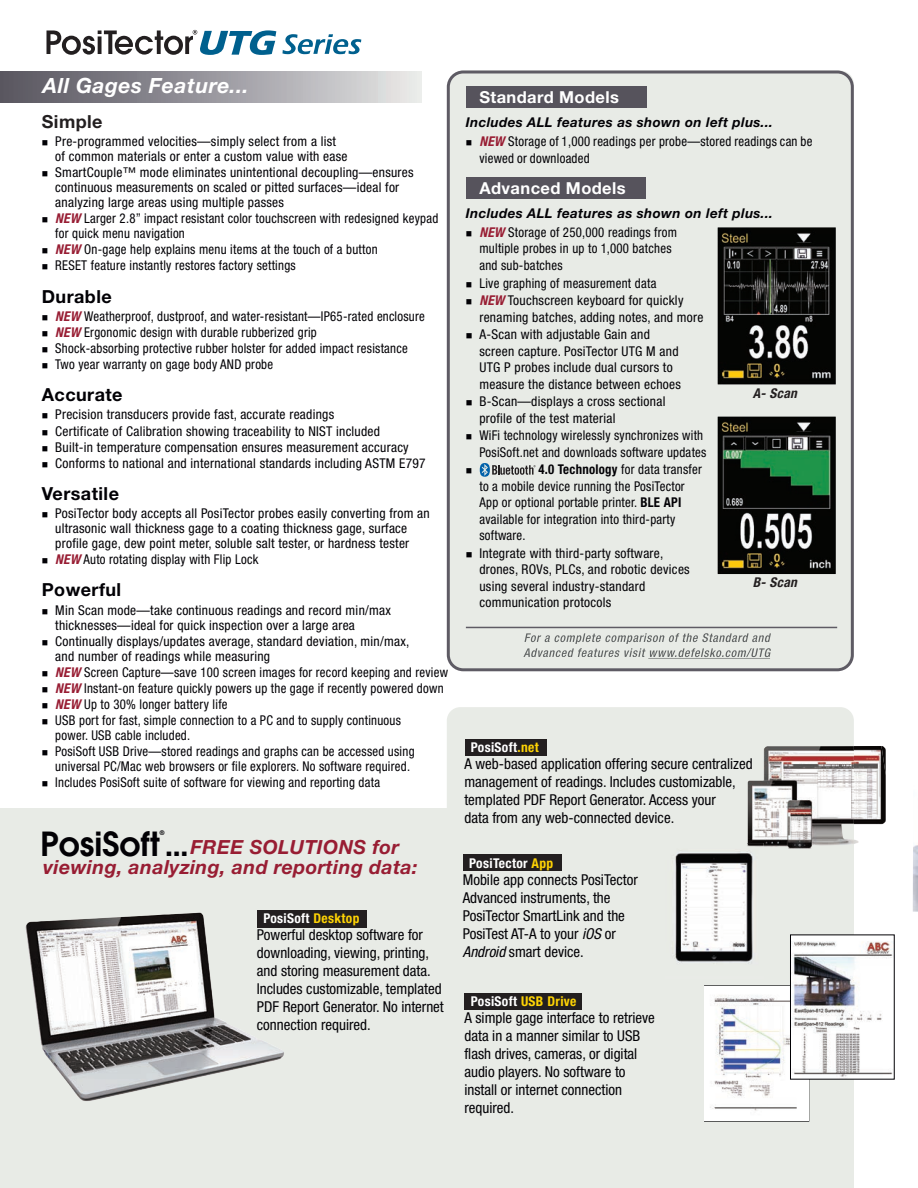
<style>
.page{position:relative;width:918px;height:1188px;background:#fff}
.page>*{position:absolute;margin:0;border:0;box-sizing:border-box;transform-origin:0 0}
.t1{font:600 33px "Avant Garde";color:#020105}
.t2{font:italic 700 21px "Helvetica Neue";letter-spacing:.025em;color:#fff}
.t3{font:italic 700 19.5px/19.5px "Helvetica Neue";letter-spacing:.02em;color:#981d33}
.t4{font:700 18px "Helvetica Neue";letter-spacing:.025em;color:#020105}
.t5{font:700 18px "Helvetica Neue";letter-spacing:.025em;color:#231f20}
.t6{font:700 16.5px "Helvetica Neue";letter-spacing:.025em;color:#fff}
.t7{font:condensed 15px/18px "Helvetica Neue";color:#020105}
.t8{font:condensed 13.5px/16.5px "Helvetica Neue";letter-spacing:.02em;color:#020105;scale:.95 1}
.t9{font:condensed 13.5px/16.5px "Helvetica Neue";letter-spacing:.02em;color:#020105}
.t10{font:italic 700 13.5px "Helvetica Neue";letter-spacing:.025em;color:#020105}
.t11{font:700 condensed 13.5px "Helvetica Neue";letter-spacing:.025em;color:#fff}
.t12{font:italic 700 condensed 13.5px "Helvetica Neue";letter-spacing:.025em;color:#231f20}
.t13{font:9px "Wingdings";color:#020105;scale:.95 1}
.t14{font:600 6.3px "Avant Garde";color:#020105}
.s1{font-weight:700;font-style:italic;color:#981d33}
.s2{color:#fed304}
.s3{font-weight:700}
.s4{font-style:italic}
</style>
<div class="page">
<img style="left:913px;top:845px;width:5px;height:67px">
<div style="left:0;top:808px;width:854px;height:379px;background:#e8ebe6"></div>
<div style="left:0;top:71px;width:422px;height:31px;background:linear-gradient(to right,#53505b,#e5e5e6)"></div>
<svg style="left:47px;top:30px;width:229px;height:25px"></svg>
<svg style="left:282px;top:34px;width:79px;height:20px"></svg>
<div style="left:257px;top:910px;width:110px;height:17px;background:#231f20"></div>
<img style="left:25px;top:913px;width:259px;height:188px">
<div style="left:447px;top:707px;width:407px;height:268px;background:#e8ebe6;border-radius:13px"></div>
<div style="left:465px;top:739px;width:82px;height:16px;background:#231f20"></div>
<div style="left:463px;top:855px;width:99px;height:16px;background:#231f20"></div>
<div style="left:465px;top:993px;width:117px;height:16px;background:#231f20"></div>
<svg style="left:854px;top:840px;width:4px;height:4px"></svg>
<img style="left:854px;top:746px;width:32px;height:78px">
<img style="left:882px;top:746px;width:4px;height:29px">
<img style="left:748px;top:746px;width:106px;height:103px">
<img style="left:675px;top:847px;width:89px;height:115px">
<img style="left:747px;top:843px;width:17px;height:4px">
<img style="left:705px;top:986px;width:104px;height:135px">
<img style="left:792px;top:937px;width:100px;height:140px">
<svg style="left:447px;top:70px;width:407px;height:601px;background:#dde0dc"></svg>
<svg style="left:523px;top:633px;width:101px;height:24px;background:#c9ccc8"></svg>
<svg style="left:650px;top:648px;width:121px;height:9px"></svg>
<img style="left:718px;top:417px;width:118px;height:157px">
<img style="left:718px;top:227px;width:118px;height:158px">
<svg style="left:480px;top:463px;width:56px;height:14px"></svg>
<h2 class="t2" style="left:43px;top:78px;width:207px">All Gages Feature...</h2>
<h3 class="t5" style="left:42px;top:115px;width:62px">Simple</h3>
<p class="t9" style="left:55px;top:135px;width:294px;line-height:15px;text-indent:-13px">■ Pre-programmed velocities—simply select from a list of common materials or enter a custom value with ease</p>
<p class="t9" style="left:55px;top:166px;width:360px;line-height:15px;text-indent:-13px">■ SmartCouple™ mode eliminates unintentional decoupling—ensures continuous measurements on scaled or pitted surfaces—ideal for analyzing large areas using multiple passes</p>
<p class="t8" style="left:55px;top:212px;width:405px;line-height:15px;text-indent:-14px">■ <span class="s1">NEW</span> Larger 2.8” impact resistant color touchscreen with redesigned keypad for quick menu navigation</p>
<p class="t8" style="left:42px;top:242px;width:355px">■ <span class="s1">NEW</span> On-gage help explains menu items at the touch of a button</p>
<p class="t8" style="left:42px;top:259px;width:269px">■ RESET feature instantly restores factory settings</p>
<h3 class="t4" style="left:42px;top:290px;width:72px">Durable</h3>
<p class="t8" style="left:42px;top:309px;width:405px">■ <span class="s1">NEW</span> Weatherproof, dustproof, and water-resistant—IP65-rated enclosure</p>
<p class="t8" style="left:42px;top:325px;width:291px">■ <span class="s1">NEW</span> Ergonomic design with durable rubberized grip</p>
<p class="t8" style="left:42px;top:341px;width:387px">■ Shock-absorbing protective rubber holster for added impact resistance</p>
<p class="t8" style="left:42px;top:357px;width:245px">■ Two year warranty on gage body AND probe</p>
<h3 class="t4" style="left:42px;top:388px;width:82px">Accurate</h3>
<p class="t9" style="left:42px;top:408px;width:294px">■ Precision transducers provide fast, accurate readings</p>
<p class="t9" style="left:42px;top:424px;width:340px">■ Certificate of Calibration showing traceability to NIST included</p>
<p class="t9" style="left:42px;top:440px;width:368px">■ Built-in temperature compensation ensures measurement accuracy</p>
<p class="t9" style="left:42px;top:456px;width:385px">■ Conforms to national and international standards including ASTM E797</p>
<h3 class="t4" style="left:42px;top:487px;width:79px">Versatile</h3>
<p class="t9" style="left:55px;top:507px;width:376px;line-height:15px;text-indent:-14px">■ PosiTector body accepts all PosiTector probes easily converting from an ultrasonic wall thickness gage to a coating thickness gage, surface profile gage, dew point meter, soluble salt tester, or hardness tester</p>
<p class="t8" style="left:42px;top:552px;width:230px">■ <span class="s1">NEW</span> Auto rotating display with Flip Lock</p>
<h3 class="t4" style="left:42px;top:583px;width:81px">Powerful</h3>
<p class="t9" style="left:55px;top:603px;width:337px;line-height:15px;text-indent:-13px">■ Min Scan mode—take continuous readings and record min/max thicknesses—ideal for quick inspection over a large area</p>
<p class="t9" style="left:55px;top:635px;width:356px;line-height:15px;text-indent:-14px">■ Continually displays/updates average, standard deviation, min/max, and number of readings while measuring</p>
<p class="t8" style="left:42px;top:665px;width:429px">■ <span class="s1">NEW</span> Screen Capture—save 100 screen images for record keeping and review</p>
<p class="t8" style="left:42px;top:681px;width:425px">■ <span class="s1">NEW</span> Instant-on feature quickly powers up the gage if recently powered down</p>
<p class="t8" style="left:42px;top:697px;width:197px">■ <span class="s1">NEW</span> Up to 30% longer battery life</p>
<p class="t8" style="left:55px;top:714px;width:365px;line-height:15px;text-indent:-13px">■ USB port for fast, simple connection to a PC and to supply continuous power. USB cable included.</p>
<p class="t8" style="left:55px;top:745px;width:380px;line-height:15px;text-indent:-14px">■ PosiSoft USB Drive—stored readings and graphs can be accessed using universal PC/Mac web browsers or file explorers. No software required.</p>
<p class="t8" style="left:42px;top:775px;width:358px">■ Includes PosiSoft suite of software for viewing and reporting data</p>
<p class="t14" style="left:160px;top:830px;width:6px">®</p>
<h1 class="t1" style="left:40px;top:831px;width:150px">PosiSoft...</h1>
<h3 class="t3" style="left:43px;top:839px;width:376px;text-indent:147px">FREE SOLUTIONS for viewing, analyzing, and reporting data:</h3>
<p class="t11" style="left:263px;top:914px;width:98px">PosiSoft <span class="s2">Desktop</span></p>
<p class="t7" style="left:257px;top:927px;width:188px">Powerful desktop software for downloading, viewing, printing, and storing measurement data.<br>Includes customizable, templated<br>PDF Report Generator. No internet connection required.</p>
<p class="t6" style="left:479px;top:91px;width:141px">Standard Models</p>
<p class="t10" style="left:466px;top:118px;width:308px">Includes ALL features as shown on left plus...</p>
<p class="t8" style="left:479px;top:134px;width:352px;text-indent:-14px">■ <span class="s1">NEW</span> Storage of 1,000 readings per probe—stored readings can be viewed or downloaded</p>
<p class="t6" style="left:479px;top:182px;width:148px">Advanced Models</p>
<p class="t10" style="left:466px;top:209px;width:308px">Includes ALL features as shown on left plus...</p>
<p class="t8" style="left:479px;top:225px;width:210px;text-indent:-14px">■ <span class="s1">NEW</span> Storage of 250,000 readings from multiple probes in up to 1,000 batches and sub-batches</p>
<p class="t8" style="left:466px;top:276px;width:202px">■ Live graphing of measurement data</p>
<p class="t9" style="left:479px;top:293px;width:226px;text-indent:-13px">■ <span class="s1">NEW</span> Touchscreen keyboard for quickly renaming batches, adding notes, and more</p>
<p class="t9" style="left:479px;top:327px;width:203px;text-indent:-14px">■ A-Scan with adjustable Gain and screen capture. PosiTector UTG M and UTG P probes include dual cursors to measure the distance between echoes</p>
<p class="t9" style="left:479px;top:394px;width:188px;text-indent:-14px">■ B-Scan—displays a cross sectional profile of the test material</p>
<p class="t8" style="left:466px;top:428px;width:255px;text-align:right">■ WiFi technology wirelessly synchronizes with<br>PosiSoft.net and downloads software updates</p>
<p class="t13" style="left:466px;top:466px;width:8px">■</p>
<p class="t8" style="left:479px;top:463px;width:236px;text-indent:59px"><span class="s3">4.0 Technology</span> for data transfer to a mobile device running the PosiTector App or optional portable printer. <span class="s3">BLE API </span>available for integration into third-party software.</p>
<p class="t9" style="left:479px;top:546px;width:212px;text-indent:-13px">■ Integrate with third-party software, drones, ROVs, PLCs, and robotic devices using several industry-standard communication protocols</p>
<p class="t12" style="left:753px;top:389px;width:46px">A- Scan</p>
<p class="t12" style="left:753px;top:578px;width:46px">B- Scan</p>
<p class="t11" style="left:471px;top:742px;width:69px">PosiSoft<span class="s2">.net</span></p>
<p class="t7" style="left:464px;top:756px;width:290px">A web-based application offering secure centralized management of readings. Includes customizable, templated PDF Report Generator. Access your<br>data from any web-connected device.</p>
<p class="t11" style="left:469px;top:858px;width:85px">PosiTector <span class="s2">App</span></p>
<p class="t7" style="left:463px;top:872px;width:177px">Mobile app connects PosiTector<br>Advanced instruments, the<br>PosiTector SmartLink and the<br>PosiTest AT-A to your <span class="s4">iOS</span> or<br><span class="s4">Android</span> smart device.</p>
<p class="t11" style="left:471px;top:996px;width:107px">PosiSoft <span class="s2">USB Drive</span></p>
<p class="t7" style="left:464px;top:1010px;width:192px">A simple gage interface to retrieve data in a manner similar to USB flash drives, cameras, or digital audio players. No software to install or internet connection required.</p>
</div>
